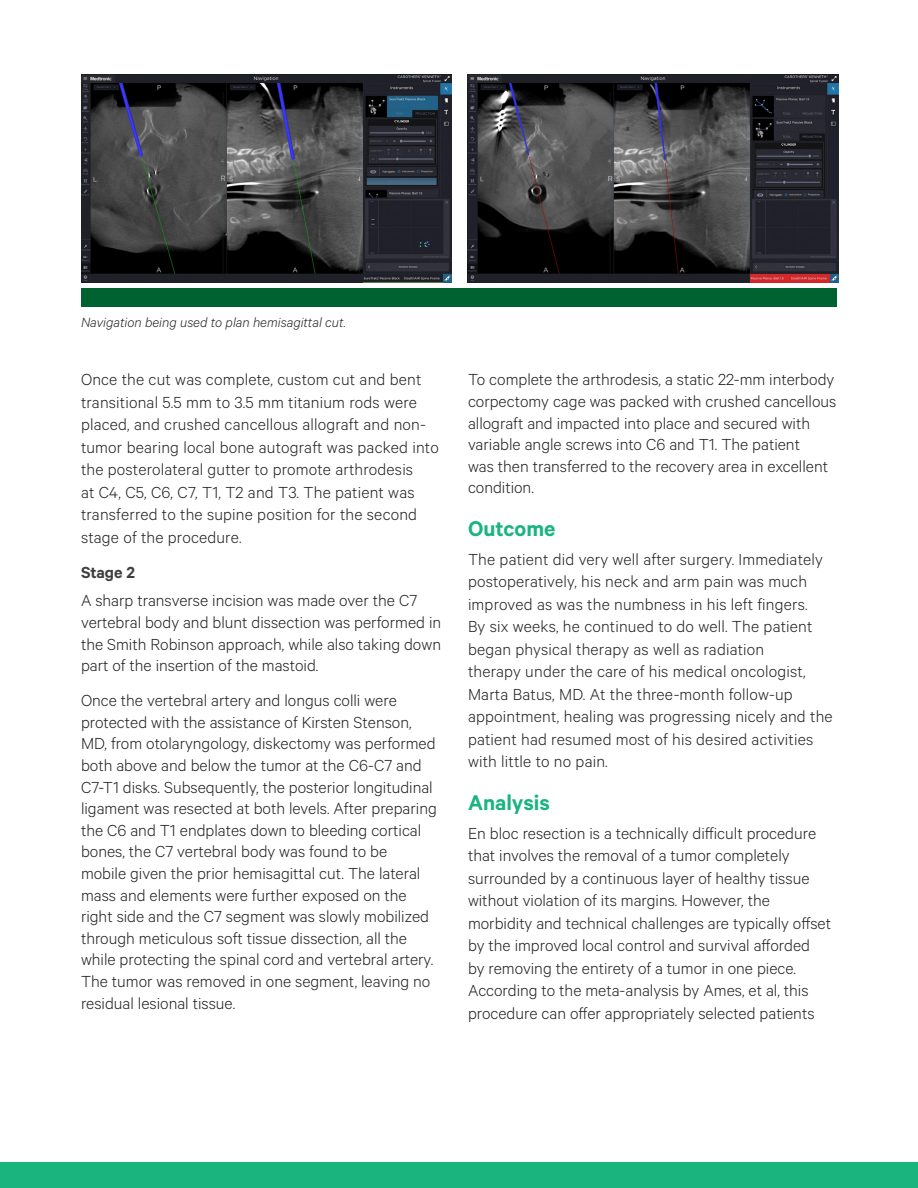
<style>
.page{position:relative;width:918px;height:1188px;background:#fff}
.page>*{position:absolute;margin:0;border:0;box-sizing:border-box;transform-origin:0 0}
.t1{font:600 24px "Calibre";color:#1ab47f}
.t2{font:300 18px/22.5px "Calibre";color:#231f20}
.t3{font:600 18px "Calibre";color:#3e3e3f}
.t4{font:italic 300 15px "Calibre";color:#231f20}
</style>
<div class="page">
<div style="left:0;top:1163px;width:918px;height:25px;background:#1ab47f"></div>
<img style="left:81px;top:74px;width:370px;height:208px">
<img style="left:468px;top:74px;width:371px;height:209px">
<div style="left:81px;top:289px;width:756px;height:18px;background:#006231"></div>
<p class="t4" style="left:81px;top:314px;width:266px">Navigation being used to plan hemisagittal cut.</p>
<p class="t2" style="left:81px;top:368px;width:359px">Once the cut was complete, custom cut and bent transitional 5.5 mm to 3.5 mm titanium rods were placed, and crushed cancellous allograft and non&shy;tumor bearing local bone autograft was packed into the posterolateral gutter to promote arthrodesis<br>at C4, C5, C6, C7, T1, T2 and T3. The patient was transferred to the supine position for the second stage of the procedure.</p>
<p class="t3" style="left:81px;top:562px;width:56px">Stage 2</p>
<p class="t2" style="left:81px;top:589px;width:362px;line-height:21.6px">A sharp transverse incision was made over the C7 vertebral body and blunt dissection was performed in the Smith Robinson approach, while also taking down part of the insertion of the mastoid.</p>
<p class="t2" style="left:81px;top:689px;width:357px;line-height:21.6px">Once the vertebral artery and longus colli were protected with the assistance of Kirsten Stenson, MD, from otolaryngology, diskectomy was performed both above and below the tumor at the C6-C7 and C7-T1 disks. Subsequently, the posterior longitudinal ligament was resected at both levels. After preparing the C6 and T1 endplates down to bleeding cortical bones, the C7 vertebral body was found to be mobile given the prior hemisagittal cut. The lateral mass and elements were further exposed on the right side and the C7 segment was slowly mobilized through meticulous soft tissue dissection, all the while protecting the spinal cord and vertebral artery.<br>The tumor was removed in one segment, leaving no residual lesional tissue.</p>
<p class="t2" style="left:468px;top:368px;width:370px;line-height:21.6px">To complete the arthrodesis, a static 22-mm interbody corpectomy cage was packed with crushed cancellous allograft and impacted into place and secured with variable angle screws into C6 and T1. The patient<br>was then transferred to the recovery area in excellent condition.</p>
<p class="t1" style="left:468px;top:514px;width:89px">Outcome</p>
<p class="t2" style="left:468px;top:547px;width:366px">The patient did very well after surgery. Immediately postoperatively, his neck and arm pain was much improved as was the numbness in his left fingers.<br>By six weeks, he continued to do well. The patient began physical therapy as well as radiation<br>therapy under the care of his medical oncologist, Marta Batus, MD. At the three-month follow-up appointment, healing was progressing nicely and the patient had resumed most of his desired activities with little to no pain.</p>
<p class="t1" style="left:468px;top:788px;width:83px">Analysis</p>
<p class="t2" style="left:468px;top:821px;width:365px">En bloc resection is a technically difficult procedure that involves the removal of a tumor completely surrounded by a continuous layer of healthy tissue without violation of its margins. However, the morbidity and technical challenges are typically offset by the improved local control and survival afforded<br>by removing the entirety of a tumor in one piece.<br>According to the meta-analysis by Ames, et al, this procedure can offer appropriately selected patients</p>
</div>
